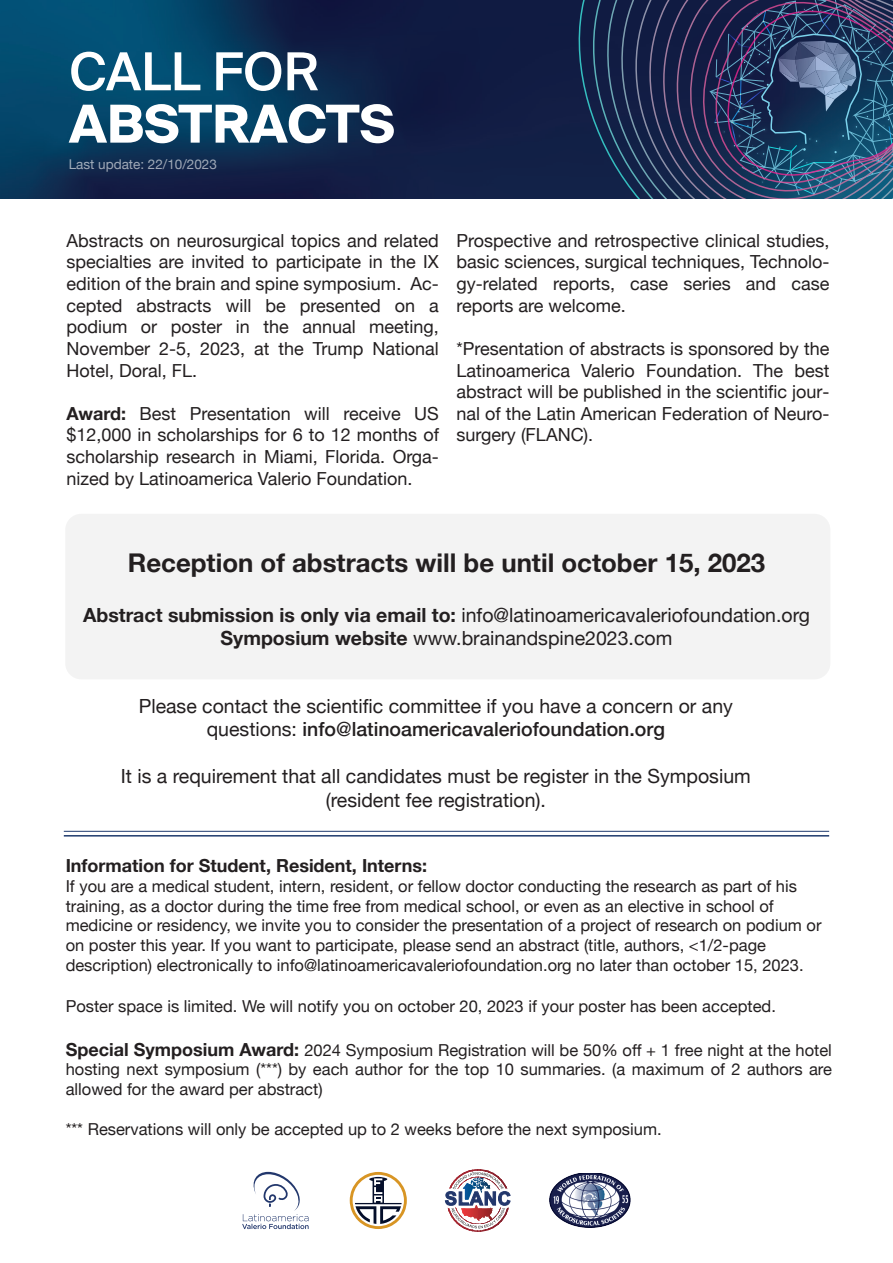
<style>
.page{position:relative;width:893px;height:1263px;background:#fff}
.page>*{position:absolute;margin:0;border:0;box-sizing:border-box;transform-origin:0 0}
.t1{font:700 52.35px "Suisse Intl";color:#fff}
.t2{font:500 52.35px "Suisse Intl";color:#fff}
.t3{font:700 25.8px "Helvetica Neue";color:#231f20}
.t4{font:19.5px/23.4px "Helvetica Neue";color:#231f20;text-align:center}
.t5{font:18px/21.6px "Helvetica Neue";color:#231f20;text-align:justify}
.t6{font:700 18px "Helvetica Neue";color:#231f20}
.t7{font:16.5px/19.8px "Helvetica Neue";color:#231f20}
.t8{font:13.5px "Helvetica Neue";color:#fff}
.s1{font-weight:700}
.s2{font-weight:500}
.s3{font-weight:700;font-size:18px}
</style>
<div class="page">
<div style="left:65px;top:514px;width:765px;height:165px;background:#f3f3f3;border-radius:16px"></div>
<img style="left:0;top:0;width:893px;height:199px">
<svg style="left:579px;top:0;width:14px;height:198px;background:#13284c"></svg>
<svg style="left:593px;top:0;width:14px;height:198px;background:#162a4e"></svg>
<svg style="left:607px;top:0;width:14px;height:198px;background:#192c50"></svg>
<svg style="left:621px;top:0;width:14px;height:198px;background:#1c2d51"></svg>
<svg style="left:635px;top:0;width:14px;height:198px;background:#1e2c51"></svg>
<svg style="left:649px;top:0;width:14px;height:198px;background:#202b50"></svg>
<svg style="left:663px;top:0;width:14px;height:198px;background:#212a50"></svg>
<img style="left:677px;top:0;width:216px;height:198px">
<svg style="left:242px;top:1172px;width:67px;height:57px"></svg>
<svg style="left:350px;top:1172px;width:57px;height:57px"></svg>
<hr style="left:447px;top:1169px;width:1px;height:63px;background:#ad2831">
<hr style="left:448px;top:1169px;width:2px;height:63px;background:#ab2831">
<hr style="left:450px;top:1169px;width:2px;height:63px;background:#aa2831">
<hr style="left:452px;top:1169px;width:1px;height:63px;background:#a92831">
<hr style="left:453px;top:1169px;width:2px;height:63px;background:#a72731">
<hr style="left:455px;top:1169px;width:1px;height:63px;background:#a72731">
<hr style="left:456px;top:1169px;width:2px;height:63px;background:#a62732">
<hr style="left:458px;top:1169px;width:2px;height:63px;background:#a42731">
<hr style="left:460px;top:1169px;width:1px;height:63px;background:#a3252f">
<hr style="left:461px;top:1169px;width:2px;height:63px;background:#a2252f">
<hr style="left:463px;top:1169px;width:1px;height:63px;background:#a1242f">
<hr style="left:464px;top:1169px;width:2px;height:63px;background:#a0232f">
<hr style="left:466px;top:1169px;width:2px;height:63px;background:#9f232f">
<hr style="left:468px;top:1169px;width:1px;height:63px;background:#9f232f">
<hr style="left:469px;top:1169px;width:2px;height:63px;background:#9e232f">
<hr style="left:471px;top:1169px;width:1px;height:63px;background:#9c232e">
<hr style="left:472px;top:1169px;width:2px;height:63px;background:#9b222e">
<hr style="left:474px;top:1169px;width:2px;height:63px;background:#9a232f">
<hr style="left:476px;top:1169px;width:1px;height:63px;background:#99232f">
<hr style="left:477px;top:1169px;width:2px;height:63px;background:#97222d">
<hr style="left:479px;top:1169px;width:2px;height:63px;background:#96222d">
<hr style="left:481px;top:1169px;width:1px;height:63px;background:#95232d">
<hr style="left:482px;top:1169px;width:2px;height:63px;background:#93232d">
<hr style="left:484px;top:1169px;width:1px;height:63px;background:#92222d">
<hr style="left:485px;top:1169px;width:2px;height:63px;background:#91212d">
<hr style="left:487px;top:1169px;width:2px;height:63px;background:#90222d">
<hr style="left:489px;top:1169px;width:1px;height:63px;background:#8f222d">
<hr style="left:490px;top:1169px;width:2px;height:63px;background:#8e212d">
<hr style="left:492px;top:1169px;width:1px;height:63px;background:#8d212d">
<hr style="left:493px;top:1169px;width:2px;height:63px;background:#8c1f2d">
<hr style="left:495px;top:1169px;width:2px;height:63px;background:#8a1f2c">
<hr style="left:497px;top:1169px;width:1px;height:63px;background:#8a202c">
<hr style="left:498px;top:1169px;width:2px;height:63px;background:#89212b">
<hr style="left:500px;top:1169px;width:2px;height:63px;background:#88202b">
<hr style="left:502px;top:1169px;width:1px;height:63px;background:#86202b">
<hr style="left:503px;top:1169px;width:2px;height:63px;background:#851f2a">
<hr style="left:505px;top:1169px;width:1px;height:63px;background:#851f2a">
<hr style="left:506px;top:1169px;width:2px;height:63px;background:#831f2a">
<hr style="left:508px;top:1169px;width:2px;height:63px;background:#821f2a">
<svg style="left:444px;top:1172px;width:67px;height:56px;background:#bbaeba"></svg>
<img style="left:549px;top:1173px;width:82px;height:55px">
<hr style="left:64px;top:835px;width:765px;height:1px;background:#1f3b6e">
<hr style="left:64px;top:831px;width:765px;height:1px;background:#1f3b6e">
<h1 class="t2" style="left:69px;top:41px;width:252px">CALL FOR</h1>
<h1 class="t1" style="left:69px;top:94px;width:327px">ABSTRACTS</h1>
<p class="t8" style="left:69px;top:154px;width:150px">Last update: 22/10/2023</p>
<p class="t5" style="left:66px;top:231px;width:374px">Abstracts on neurosurgical topics and related specialties are invited to participate in the IX edition of the brain and spine symposium. Ac&shy;cepted abstracts will be presented on a podium or poster in the annual meeting, November 2-5, 2023, at the Trump National Hotel, Doral, FL.</p>
<p class="t5" style="left:66px;top:403px;width:374px"><span class="s1">Award:</span> Best Presentation will receive US $12,000 in scholarships for 6 to 12 months of scholarship research in Miami, Florida. Orga&shy;nized by Latinoamerica Valerio Foundation.</p>
<p class="t5" style="left:456px;top:231px;width:374px">Prospective and retrospective clinical studies, basic sciences, surgical techniques, Technolo&shy;gy-related reports, case series and case reports are welcome.</p>
<p class="t5" style="left:456px;top:339px;width:374px">*Presentation of abstracts is sponsored by the Latinoamerica Valerio Foundation. The best abstract will be published in the scientific jour&shy;nal of the Latin American Federation of Neuro&shy;surgery (FLANC).</p>
<h2 class="t3" style="left:128px;top:542px;width:639px">Reception of abstracts will be until october 15, 2023</h2>
<p class="t4" style="left:83px;top:604px;width:728px"><span class="s1">Abstract submission is only via email to:</span> info@latinoamericavaleriofoundation.org<br><span class="s1">Symposium website</span> www.brainandspine2023.com</p>
<p class="t4" style="left:139px;top:695px;width:596px">Please contact the scientific committee if you have a concern or any questions: <span class="s2">info@latinoamericavaleriofoundation.org</span></p>
<p class="t4" style="left:121px;top:766px;width:632px">It is a requirement that all candidates must be register in the Symposium (resident fee registration).</p>
<p class="t6" style="left:66px;top:851px;width:363px">Information for Student, Resident, Interns:</p>
<p class="t7" style="left:66px;top:877px;width:757px">If you are a medical student, intern, resident, or fellow doctor conducting the research as part of his training, as a doctor during the time free from medical school, or even as an elective in school of medicine or residency, we invite you to consider the presentation of a project of research on podium or on poster this year. If you want to participate, please send an abstract (title, authors, &lt;1/2-page description) electronically to info@latinoamericavaleriofoundation.org no later than october 15, 2023.</p>
<p class="t7" style="left:66px;top:997px;width:712px">Poster space is limited. We will notify you on october 20, 2023 if your poster has been accepted.</p>
<p class="t7" style="left:66px;top:1041px;width:768px;text-align:justify"><span class="s3">Special Symposium Award:</span> 2024 Symposium Registration will be 50% off + 1 free night at the hotel hosting next symposium (***) by each author for the top 10 summaries. (a maximum of 2 authors are allowed for the award per abstract)</p>
<p class="t7" style="left:66px;top:1120px;width:597px">*** Reservations will only be accepted up to 2 weeks before the next symposium.</p>
</div>
